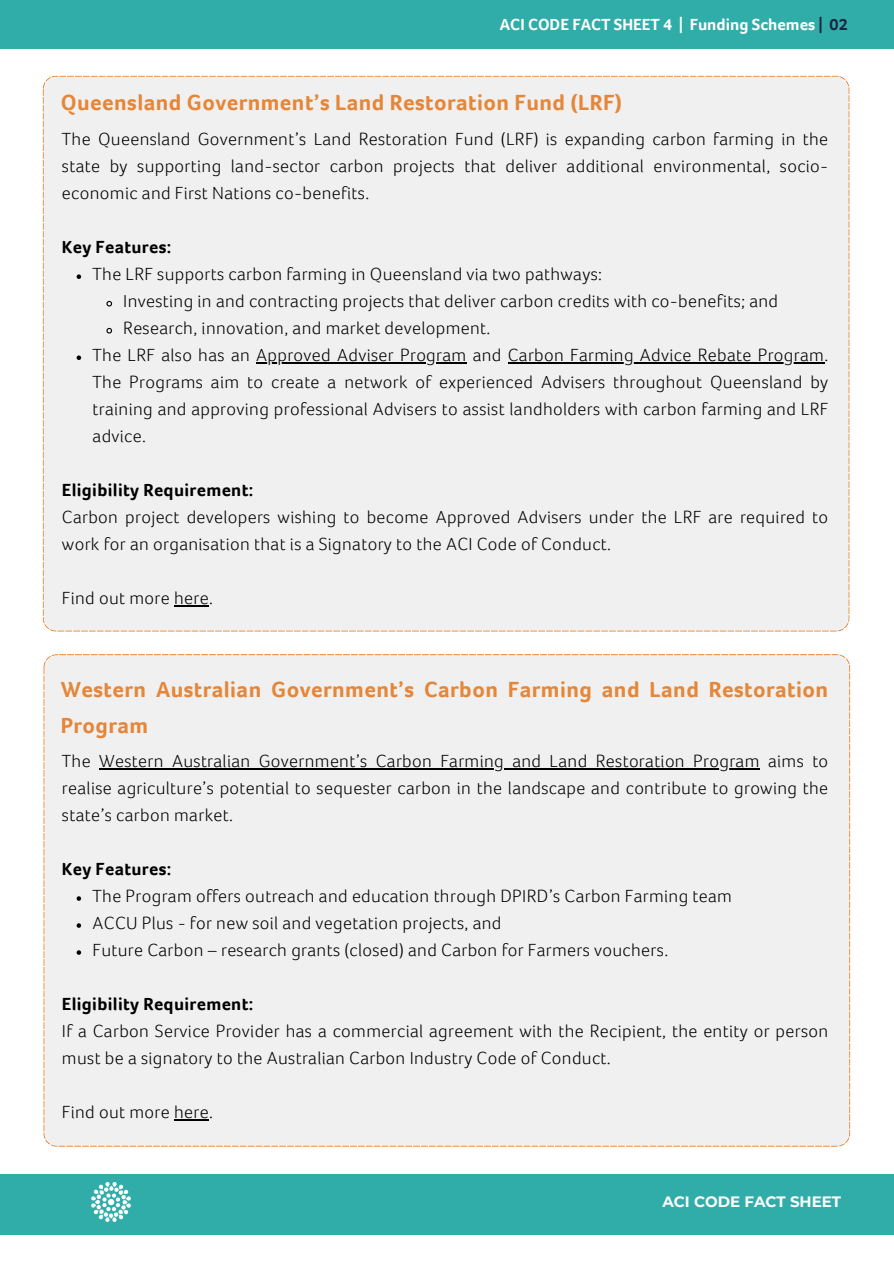
<style>
.page{position:relative;width:894px;height:1264px;background:#fff}
.page>*{position:absolute;margin:0;border:0;box-sizing:border-box;transform-origin:0 0}
.t1{font:700 22.5px/36px "Foco";letter-spacing:.02em;color:#e58638}
.t2{font:300 18px/27px "Foco";letter-spacing:.02em;color:#000;text-align:justify}
.t3{font:700 18px "Foco";letter-spacing:.02em;color:#000}
.t4{font:700 16.5px "Foco";color:#fff}
.t5{font:700 15px "Montserrat";color:#fff}
.s1{color:#1c2542}
.s2{font-weight:700}
</style>
<div class="page">
<div style="left:0;top:1174px;width:893px;height:60px;background:#31ada9"></div>
<img style="left:91px;top:1182px;width:40px;height:40px">
<div style="left:0;top:0;width:893px;height:49px;background:#31ada9"></div>
<div style="left:43px;top:76px;width:806px;height:555px;background:#f0f0f0"></div>
<svg style="left:77px;top:274px;width:4px;height:5px"></svg>
<svg style="left:106px;top:300px;width:7px;height:7px"></svg>
<svg style="left:106px;top:327px;width:7px;height:7px"></svg>
<svg style="left:77px;top:355px;width:4px;height:5px"></svg>
<hr style="left:256px;top:362px;width:210px;height:1px;background:#000">
<hr style="left:507px;top:362px;width:317px;height:1px;background:#000">
<hr style="left:174px;top:605px;width:35px;height:1px;background:#000">
<div style="left:43px;top:654px;width:807px;height:492px;background:#f0f0f0"></div>
<hr style="left:99px;top:768px;width:660px;height:1px;background:#000">
<svg style="left:77px;top:896px;width:4px;height:4px"></svg>
<svg style="left:77px;top:923px;width:4px;height:4px"></svg>
<svg style="left:77px;top:950px;width:4px;height:4px"></svg>
<hr style="left:174px;top:1119px;width:35px;height:1px;background:#000">
<p class="t4" style="left:499px;top:18px;width:349px">ACI CODE FACT SHEET 4 | Funding Schemes <span class="s1">| 02</span></p>
<p class="t1" style="left:61px;top:87px;width:562px">Queensland Government’s Land Restoration Fund (LRF)</p>
<h4 class="t2" style="left:62px;top:128px;width:767px">The Queensland Government’s Land Restoration Fund (LRF) is expanding carbon farming in the state by supporting land-sector carbon projects that deliver additional environmental, socio&shy;economic and First Nations co-benefits.</h4>
<h4 class="t3" style="left:62px;top:240px;width:111px">Key Features:</h4>
<h3 class="t2" style="left:93px;top:263px;width:511px">The LRF supports carbon farming in Queensland via two pathways:</h3>
<p class="t2" style="left:123px;top:290px;width:656px">Investing in and contracting projects that deliver carbon credits with co-benefits; and</p>
<p class="t2" style="left:123px;top:317px;width:368px">Research, innovation, and market development.</p>
<p class="t2" style="left:93px;top:344px;width:737px">The LRF also has an Approved Adviser Program and Carbon Farming Advice Rebate Program.</p>
<h4 class="t2" style="left:93px;top:371px;width:737px">The Programs aim to create a network of experienced Advisers throughout Queensland by training and approving professional Advisers to assist landholders with carbon farming and LRF advice.</h4>
<h4 class="t2" style="left:62px;top:479px;width:767px"><span class="s2">Eligibility Requirement:<br></span>Carbon project developers wishing to become Approved Advisers under the LRF are required to</h4>
<h4 class="t2" style="left:62px;top:533px;width:550px">work for an organisation that is a Signatory to the ACI Code of Conduct.</h4>
<h4 class="t2" style="left:62px;top:587px;width:152px">Find out more here.</h4>
<h4 class="t1" style="left:61px;top:674px;width:768px">Western Australian Government’s Carbon Farming and Land Restoration<br>Program</h4>
<h3 class="t2" style="left:62px;top:749px;width:30px">The</h3>
<p class="t2" style="left:62px;top:749px;width:767px;text-indent:37px">Western Australian Government’s Carbon Farming and Land Restoration Program aims to realise agriculture’s potential to sequester carbon in the landscape and contribute to growing the state’s carbon market.</p>
<p class="t3" style="left:62px;top:862px;width:111px">Key Features:</p>
<p class="t2" style="left:93px;top:884px;width:640px">The Program offers outreach and education through DPIRD’s Carbon Farming team</p>
<p class="t2" style="left:93px;top:911px;width:410px">ACCU Plus - for new soil and vegetation projects, and</p>
<h4 class="t2" style="left:93px;top:938px;width:577px">Future Carbon – research grants (closed) and Carbon for Farmers vouchers.</h4>
<h4 class="t2" style="left:62px;top:992px;width:767px;text-align:left"><span class="s2">Eligibility Requirement:<br></span>If a Carbon Service Provider has a commercial agreement with the Recipient, the entity or person must be a signatory to the Australian Carbon Industry Code of Conduct.</h4>
<p class="t2" style="left:62px;top:1100px;width:152px">Find out more here.</p>
<h3 class="t5" style="left:662px;top:1192px;width:180px">ACI CODE FACT SHEET</h3>
</div>
